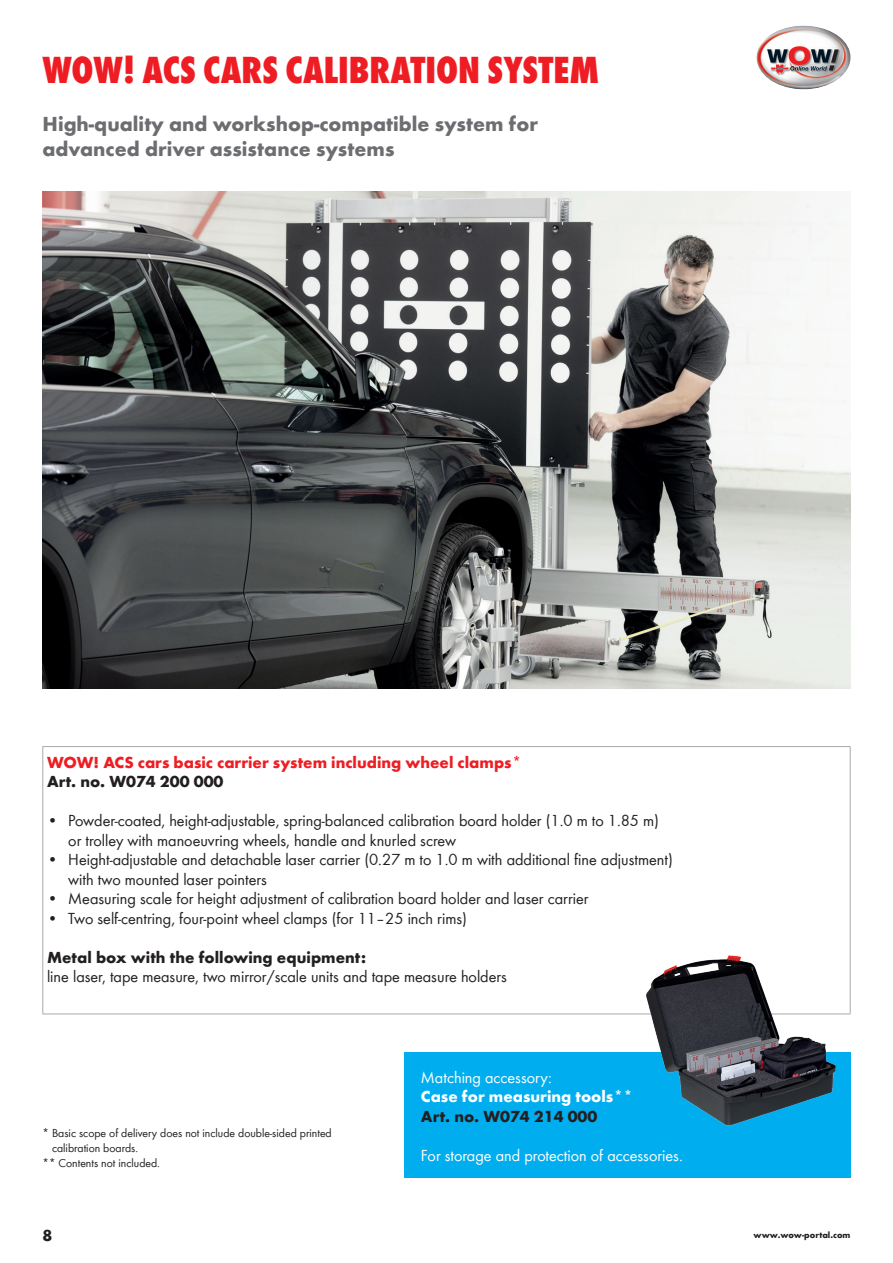
<style>
.page{position:relative;width:893px;height:1263px;background:#fff}
.page>*{position:absolute;margin:0;border:0;box-sizing:border-box;transform-origin:0 0}
.t1{font:800 condensed 39px "Wuerth";color:#ee1d23}
.t2{font:700 21px/25.2px "Wuerth";color:#6c6d70}
.t3{font:16.5px/19.5px "Wuerth";color:#231f20}
.t4{font:700 16.5px "Wuerth";color:#231f20}
.t5{font:16.5px "Wuerth";color:#fff}
.t6{font:700 16.5px "Wuerth";color:#ee1d23}
.t7{font:700 16.5px "Wuerth";color:#fff}
.t8{font:12px "Wuerth";color:#231f20}
.t9{font:700 9px "Wuerth";color:#231f20}
</style>
<div class="page">
<img style="left:757px;top:26px;width:93px;height:63px">
<hr style="left:43px;top:746px;width:807px;height:1px;background:#a8a9ad">
<hr style="left:43px;top:747px;width:1px;height:267px;background:#a8a9ad">
<hr style="left:850px;top:747px;width:1px;height:267px;background:#a8a9ad">
<hr style="left:43px;top:1014px;width:807px;height:1px;background:#a8a9ad">
<img style="left:43px;top:191px;width:807px;height:498px">
<div style="left:404px;top:1052px;width:446px;height:125px;background:#00aeef"></div>
<img style="left:638px;top:955px;width:201px;height:171px">
<h1 class="t1" style="left:43px;top:42px;width:558px">WOW! ACS CARS CALIBRATION SYSTEM</h1>
<p class="t2" style="left:43px;top:110px;width:497px">High-quality and workshop-compatible system for advanced driver assistance systems</p>
<p class="t6" style="left:47px;top:750px;width:476px">WOW! ACS cars basic carrier system including wheel clamps*</p>
<p class="t4" style="left:47px;top:770px;width:178px">Art. no. W074 200 000</p>
<p class="t3" style="left:68px;top:810px;width:592px;text-indent:-21px">• Powder-coated, height-adjustable, spring-balanced calibration board holder (1.0 m to 1.85 m) or trolley with manoeuvring wheels, handle and knurled screw</p>
<p class="t3" style="left:68px;top:849px;width:606px;text-indent:-21px">• Height-adjustable and detachable laser carrier (0.27 m to 1.0 m with additional fine adjustment) with two mounted laser pointers</p>
<p class="t3" style="left:47px;top:888px;width:543px">• Measuring scale for height adjustment of calibration board holder and laser carrier</p>
<p class="t3" style="left:47px;top:908px;width:422px">• Two self-centring, four-point wheel clamps (for 11–25 inch rims)</p>
<p class="t4" style="left:47px;top:945px;width:321px">Metal box with the following equipment:</p>
<p class="t3" style="left:47px;top:966px;width:461px">line laser, tape measure, two mirror/scale units and tape measure holders</p>
<p class="t8" style="left:43px;top:1125px;width:291px">* Basic scope of delivery does not include double-sided printed</p>
<p class="t8" style="left:52px;top:1140px;width:88px">calibration boards.</p>
<p class="t8" style="left:43px;top:1155px;width:119px">** Contents not included.</p>
<p class="t5" style="left:421px;top:1066px;width:132px">Matching accessory:</p>
<p class="t7" style="left:421px;top:1084px;width:214px">Case for measuring tools**</p>
<p class="t4" style="left:421px;top:1104px;width:178px">Art. no. W074 214 000</p>
<p class="t5" style="left:421px;top:1144px;width:263px">For storage and protection of accessories.</p>
<p class="t4" style="left:43px;top:1223px;width:11px">8</p>
<p class="t9" style="left:754px;top:1228px;width:98px">www.wow-portal.com</p>
</div>
